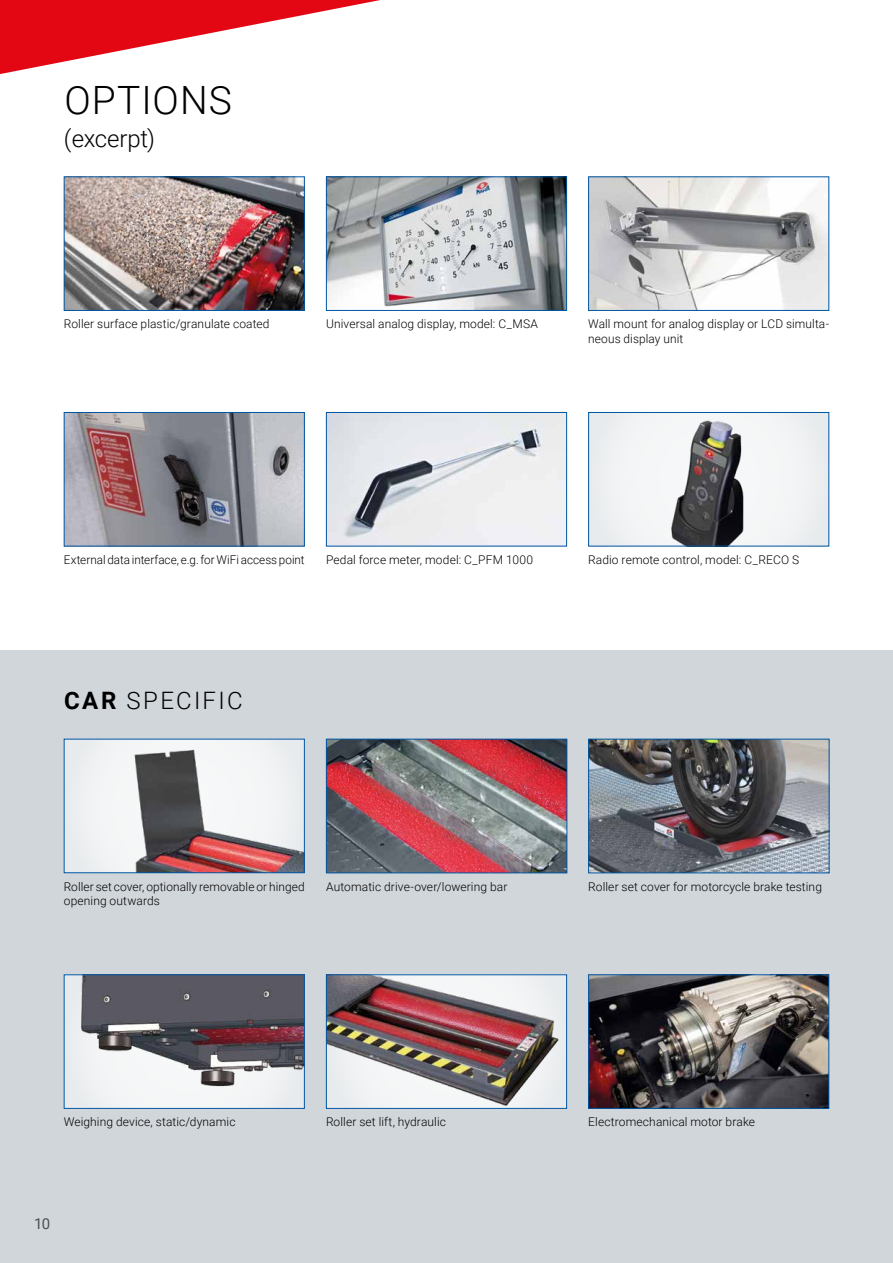
<style>
.page{position:relative;width:893px;height:1263px;background:#fff}
.page>*{position:absolute;margin:0;border:0;box-sizing:border-box;transform-origin:0 0}
.t1{font:300 39px "Roboto";letter-spacing:.025em;color:#000}
.t2{font:300 24px "Roboto";letter-spacing:.09em;color:#000}
.t3{font:300 24px "Roboto";letter-spacing:-.01em;color:#000}
.t4{font:15px "Roboto";color:#485156}
.t5{font:300 12px/14.4px "Roboto";letter-spacing:.01em;color:#000}
.s1{font-weight:700}
</style>
<div class="page">
<div style="left:0;top:651px;width:893px;height:612px;background:#d1d6da"></div>
<svg style="left:0;top:0;width:380px;height:74px"></svg>
<div style="left:64px;top:739px;width:240px;height:134px;background:#f2f3f4"></div>
<img style="left:134px;top:749px;width:169px;height:122px">
<div style="left:64px;top:739px;width:241px;height:134px;border:1px solid #0056a4"></div>
<img style="left:66px;top:414px;width:237px;height:130px">
<div style="left:64px;top:412px;width:241px;height:134px;border:1px solid #0056a4"></div>
<div style="left:589px;top:412px;width:240px;height:134px;background:#ebedef"></div>
<img style="left:617px;top:414px;width:185px;height:130px">
<div style="left:588px;top:412px;width:241px;height:134px;border:1px solid #0056a4"></div>
<img style="left:66px;top:178px;width:237px;height:131px">
<div style="left:64px;top:176px;width:241px;height:135px;border:1px solid #0056a4"></div>
<img style="left:328px;top:414px;width:237px;height:130px">
<div style="left:326px;top:412px;width:241px;height:134px;border:1px solid #0056a4"></div>
<img style="left:328px;top:741px;width:237px;height:130px">
<div style="left:326px;top:739px;width:241px;height:134px;border:1px solid #0056a4"></div>
<img style="left:590px;top:178px;width:237px;height:131px">
<div style="left:588px;top:176px;width:241px;height:135px;border:1px solid #0056a4"></div>
<img style="left:328px;top:178px;width:237px;height:131px">
<div style="left:326px;top:176px;width:241px;height:135px;border:1px solid #0056a4"></div>
<img style="left:590px;top:976px;width:237px;height:131px">
<div style="left:588px;top:974px;width:241px;height:135px;border:1px solid #0056a4"></div>
<img style="left:590px;top:741px;width:237px;height:130px">
<div style="left:588px;top:739px;width:241px;height:134px;border:1px solid #0056a4"></div>
<div style="left:64px;top:975px;width:240px;height:133px;background:linear-gradient(to right,#f1f2f4,#f1f3f4)"></div>
<img style="left:66px;top:976px;width:237px;height:117px">
<div style="left:64px;top:974px;width:241px;height:135px;border:1px solid #0056a4"></div>
<img style="left:328px;top:976px;width:237px;height:131px">
<div style="left:326px;top:974px;width:241px;height:135px;border:1px solid #0056a4"></div>
<h1 class="t1" style="left:64px;top:73px;width:169px">OPTIONS</h1>
<h2 class="t3" style="left:64px;top:122px;width:93px">(excerpt)</h2>
<p class="t5" style="left:64px;top:316px;width:207px">Roller surface plastic/granulate coated</p>
<p class="t5" style="left:326px;top:316px;width:214px">Universal analog display, model: C_MSA</p>
<p class="t5" style="left:588px;top:316px;width:242px">Wall mount for analog display or LCD simulta&shy;neous display unit</p>
<p class="t5" style="left:64px;top:552px;width:242px">External data interface, e.g. for WiFi access point</p>
<p class="t5" style="left:588px;top:552px;width:213px">Radio remote control, model: C_RECO S</p>
<p class="t5" style="left:326px;top:552px;width:209px">Pedal force meter, model: C_PFM 1000</p>
<h2 class="t2" style="left:64px;top:683px;width:180px"><span class="s1">CAR</span> SPECIFIC</h2>
<p class="t5" style="left:64px;top:879px;width:242px">Roller set cover, optionally removable or hinged opening outwards</p>
<p class="t5" style="left:326px;top:879px;width:183px">Automatic drive-over/lowering bar</p>
<p class="t5" style="left:588px;top:879px;width:235px">Roller set cover for motorcycle brake testing</p>
<p class="t5" style="left:64px;top:1114px;width:173px">Weighing device, static/dynamic</p>
<p class="t5" style="left:326px;top:1114px;width:122px">Roller set lift, hydraulic</p>
<p class="t5" style="left:588px;top:1114px;width:168px">Electromechanical motor brake</p>
<p class="t4" style="left:34px;top:1213px;width:18px">10</p>
</div>
